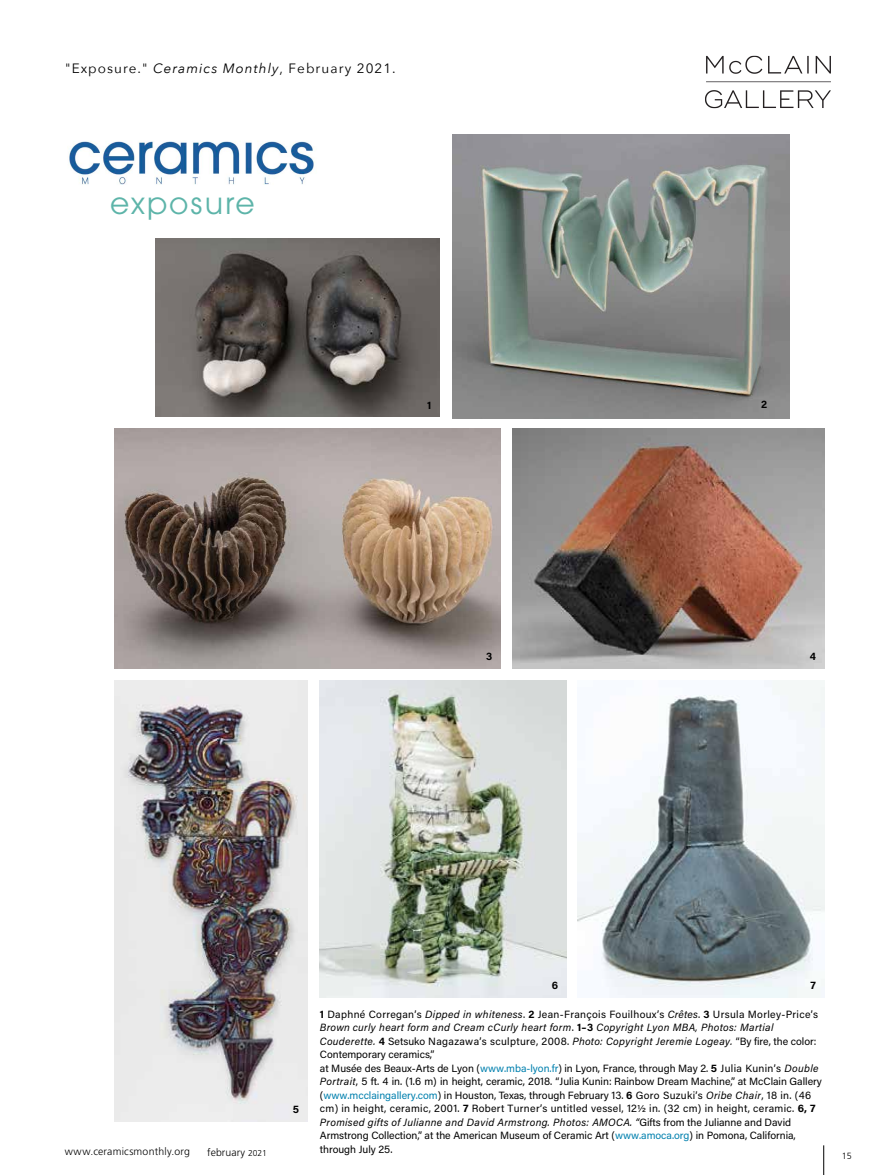
<style>
.page{position:relative;width:891px;height:1175px;background:#fff}
.page>*{position:absolute;margin:0;border:0;box-sizing:border-box;transform-origin:0 0}
.t1{font:33px "Avalon";letter-spacing:.055em;color:#5db4a9}
.t2{font:italic 13.5px "Avenir Next";letter-spacing:.075em;color:#000}
.t3{font:10.5px/13.5px "Acumin Pro";letter-spacing:-.005em;color:#000}
.t4{font:300 10.5px "Frutiger LT Pro";letter-spacing:.02em;color:#000}
.t5{font:700 10.5px "Acumin Pro";color:#000}
.t6{font:300 9px "Frutiger LT Pro";color:#000}
.s1{font-style:normal}
.s2{font-weight:700}
.s3{font-style:italic}
.s4{color:#0080ae}
.s5{font-size:8.55px}
</style>
<div class="page">
<svg style="left:823px;top:1145px;width:1px;height:29px"></svg>
<img style="left:156px;top:238px;width:284px;height:178px">
<img style="left:453px;top:134px;width:337px;height:284px">
<img style="left:114px;top:429px;width:386px;height:239px">
<img style="left:513px;top:429px;width:311px;height:239px">
<img style="left:320px;top:680px;width:246px;height:317px">
<img style="left:577px;top:680px;width:247px;height:317px">
<img style="left:114px;top:680px;width:193px;height:441px">
<img style="left:69px;top:141px;width:246px;height:44px">
<img style="left:705px;top:55px;width:126px;height:54px">
<p class="t2" style="left:65px;top:57px;width:332px"><span class="s1">"Exposure</span><span class="s1">.</span><span class="s1">"</span> Ceramics Monthly<span class="s1">, February</span> <span class="s1">2021</span><span class="s1">.</span></p>
<h1 class="t1" style="left:110px;top:184px;width:146px">exposure</h1>
<p class="t5" style="left:427px;top:397px;width:6px">1</p>
<p class="t5" style="left:761px;top:397px;width:8px">2</p>
<p class="t5" style="left:486px;top:649px;width:8px">3</p>
<p class="t5" style="left:810px;top:649px;width:8px">4</p>
<p class="t5" style="left:552px;top:978px;width:8px">6</p>
<p class="t5" style="left:810px;top:978px;width:7px">7</p>
<p class="t3" style="left:320px;top:1006px;width:504px"><span class="s2">1</span> Daphné Corregan’s <span class="s3">Dipped in whiteness</span>. <span class="s2">2</span> Jean-François Fouilhoux’s <span class="s3">Crêtes</span>. <span class="s2">3</span> Ursula Morley-Price’s <span class="s3">Brown curly heart form and Cream cCurly heart form</span>. <span class="s2">1–3</span> <span class="s3">Copyright Lyon MBA, Photos: Martial Couderette.</span> <span class="s2">4</span> Setsuko Nagazawa’s sculpture, 2008. <span class="s3">Photo: Copyright Jeremie Logeay.</span> “By fire, the color:<br>Contemporary ceramics,”<br>at Musée des Beaux-Arts de Lyon (<span class="s4">www.mba-lyon.fr</span>) in Lyon, France, through May 2. <span class="s2">5</span> Julia Kunin’s <span class="s3">Double Portrait</span>, 5 ft. 4 in. (1.6 m) in height, ceramic, 2018. “Julia Kunin: Rainbow Dream Machine,” at McClain Gallery (<span class="s4">www.mcclaingallery.com</span>) in Houston, Texas, through February 13. <span class="s2">6</span> Goro Suzuki’s <span class="s3">Oribe Chair</span>, 18 in. (46 cm) in height, ceramic, 2001. <span class="s2">7</span> Robert Turner’s untitled vessel, 12½ in. (32 cm) in height, ceramic. <span class="s2">6, 7<br></span><span class="s3">Promised gifts of Julianne and David Armstrong. Photos: AMOCA. “</span>Gifts from the Julianne and David Armstrong Collection,” at the American Museum of Ceramic Art (<span class="s4">www.amoca.org</span>) in Pomona, California, through July 25.</p>
<p class="t5" style="left:293px;top:1102px;width:8px">5</p>
<p class="t4" style="left:65px;top:1145px;width:127px">www.ceramicsmonthly.org</p>
<p class="t4" style="left:207px;top:1145px;width:61px">february <span class="s5">2021</span></p>
<p class="t6" style="left:842px;top:1150px;width:12px">15</p>
</div>
